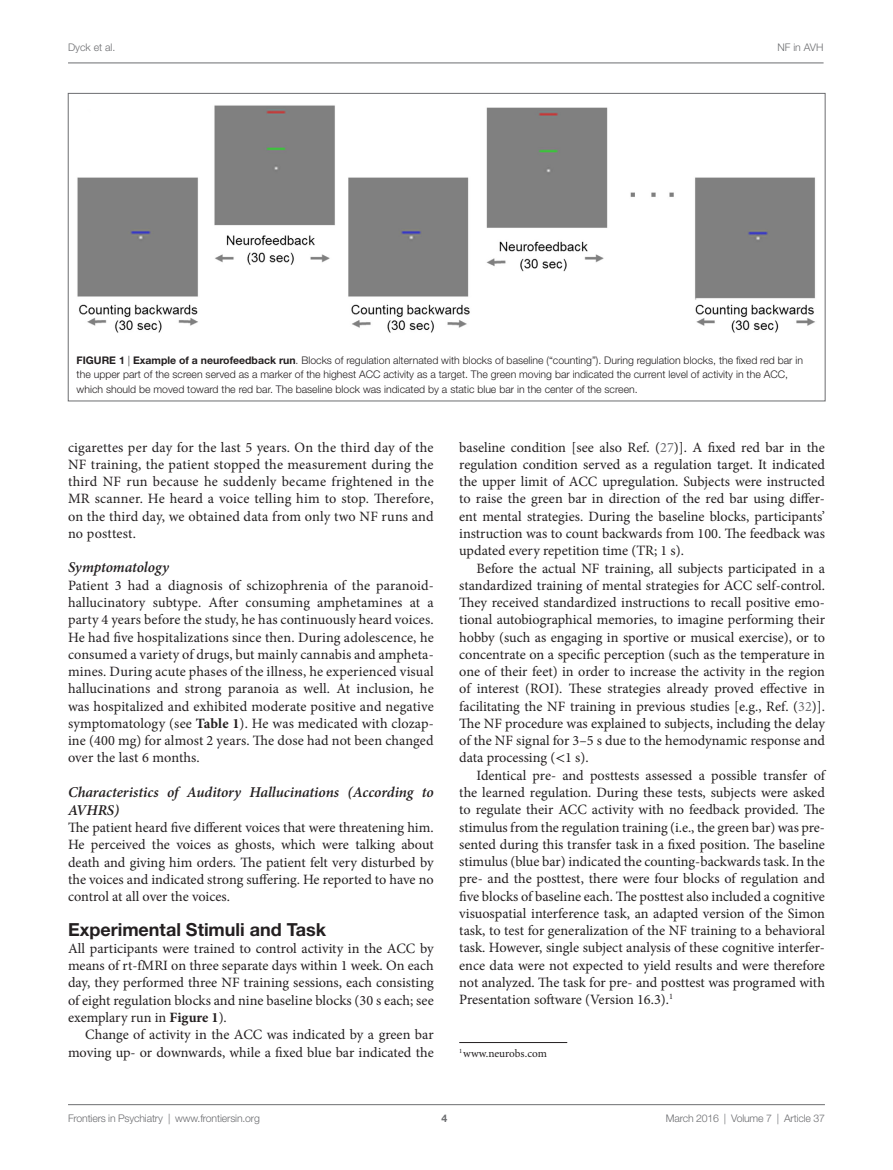
<style>
.page{position:relative;width:893px;height:1170px;background:#fff}
.page>*{position:absolute;margin:0;border:0;box-sizing:border-box;transform-origin:0 0}
.t1{font:700 18px "Helvetica Neue LT Std";color:#231f20}
.t2{font:italic 600 15px/18px "Minion Pro";letter-spacing:-.005em;color:#231f20}
.t3{font:14.25px/17.2px "Minion Pro";color:#231f20;text-align:justify}
.t4{font:11.25px "Minion Pro";color:#231f20}
.t5{font:300 10.5px/14.2px "Helvetica Neue LT Std";color:#231f20}
.t6{font:300 10.5px "Helvetica Neue LT Std";letter-spacing:-.015em;color:#6c6d70}
.t7{font:700 10.5px "Helvetica Neue LT Std";color:#6c6d70}
.s1{font-weight:700}
.s2{color:#6c6d70}
.s3{font-family:"STIX General"}
</style>
<div class="page">
<hr style="left:68px;top:1104px;width:757px;height:1px;background:#6c6d70">
<hr style="left:68px;top:63px;width:756px;height:1px;background:#6c6d70">
<hr style="left:459px;top:1042px;width:108px;height:1px;background:#231f20">
<img style="left:77px;top:105px;width:738px;height:228px">
<p class="t6" style="left:68px;top:41px;width:49px">Dyck et al.</p>
<p class="t6" style="left:777px;top:41px;width:48px">NF in AVH</p>
<p class="t5" style="left:77px;top:353px;width:728px"><span class="s1">FIGURE 1</span> | <span class="s1">Example of a neurofeedback run</span>. Blocks of regulation alternated with blocks of baseline (“counting”). During regulation blocks, the fixed red bar in the upper part of the screen served as a marker of the highest ACC activity as a target. The green moving bar indicated the current level of activity in the ACC, which should be moved toward the red bar. The baseline block was indicated by a static blue bar in the center of the screen.</p>
<p class="t3" style="left:68px;top:438px;width:367px">cigarettes per day for the last 5 years. On the third day of the NF training, the patient stopped the measurement during the third NF run because he suddenly became frightened in the MR scanner. He heard a voice telling him to stop. Therefore, on the third day, we obtained data from only two NF runs and no posttest.</p>
<p class="t2" style="left:68px;top:558px;width:102px">Symptomatology</p>
<p class="t3" style="left:68px;top:576px;width:367px">Patient 3 had a diagnosis of schizophrenia of the paranoid&shy;hallucinatory subtype. After consuming amphetamines at a party 4 years before the study, he has continuously heard voices.<br>He had five hospitalizations since then. During adolescence, he consumed a variety of drugs, but mainly cannabis and ampheta&shy;mines. During acute phases of the illness, he experienced visual hallucinations and strong paranoia as well. At inclusion, he was hospitalized and exhibited moderate positive and negative symptomatology (see <span class="s1">Table 1</span>). He was medicated with clozap&shy;ine (400 mg) for almost 2 years. The dose had not been changed over the last 6 months.</p>
<p class="t2" style="left:68px;top:782px;width:367px">Characteristics of Auditory Hallucinations (According to<br>AVHRS)</p>
<p class="t3" style="left:68px;top:819px;width:367px">The patient heard five different voices that were threatening him.<br>He perceived the voices as ghosts, which were talking about death and giving him orders. The patient felt very disturbed by the voices and indicated strong suffering. He reported to have no control at all over the voices.</p>
<p class="t1" style="left:68px;top:918px;width:260px">Experimental Stimuli and Task</p>
<p class="t3" style="left:68px;top:939px;width:367px">All participants were trained to control activity in the ACC by means of rt-fMRI on three separate days within 1 week. On each day, they performed three NF training sessions, each consisting of eight regulation blocks and nine baseline blocks (30 s each; see exemplary run in <span class="s1">Figure 1</span>).</p>
<p class="t3" style="left:68px;top:1026px;width:367px;text-align:right">Change of activity in the ACC was indicated by a green bar moving up- or downwards, while a fixed blue bar indicated the</p>
<p class="t3" style="left:459px;top:438px;width:367px">baseline condition [see also Ref. (<span class="s2">27</span>)]. A fixed red bar in the regulation condition served as a regulation target. It indicated the upper limit of ACC upregulation. Subjects were instructed to raise the green bar in direction of the red bar using differ&shy;ent mental strategies. During the baseline blocks, participants’ instruction was to count backwards from 100. The feedback was updated every repetition time (TR; 1 s).</p>
<p class="t3" style="left:459px;top:559px;width:367px;text-indent:17px">Before the actual NF training, all subjects participated in a standardized training of mental strategies for ACC self-control.<br>They received standardized instructions to recall positive emo&shy;tional autobiographical memories, to imagine performing their hobby (such as engaging in sportive or musical exercise), or to concentrate on a specific perception (such as the temperature in one of their feet) in order to increase the activity in the region of interest (ROI). These strategies already proved effective in facilitating the NF training in previous studies [e.g., Ref. (<span class="s2">32</span>)].<br>The NF procedure was explained to subjects, including the delay of the NF signal for 3–5 s due to the hemodynamic response and data processing (<span class="s3">&lt;</span>1 s).</p>
<p class="t3" style="left:459px;top:766px;width:367px;text-indent:17px">Identical pre- and posttests assessed a possible transfer of the learned regulation. During these tests, subjects were asked to regulate their ACC activity with no feedback provided. The stimulus from the regulation training (i.e., the green bar) was pre&shy;sented during this transfer task in a fixed position. The baseline stimulus (blue bar) indicated the counting-backwards task. In the pre- and the posttest, there were four blocks of regulation and five blocks of baseline each. The posttest also included a cognitive visuospatial interference task, an adapted version of the Simon task, to test for generalization of the NF training to a behavioral task. However, single subject analysis of these cognitive interfer&shy;ence data were not expected to yield results and were therefore not analyzed. The task for pre- and posttest was programed with Presentation software (Version 16.3).<sup>1</sup></p>
<p class="t4" style="left:459px;top:1045px;width:89px"><sup>1</sup>www.neurobs.com</p>
<p class="t6" style="left:68px;top:1111px;width:193px">Frontiers in Psychiatry | www.frontiersin.org</p>
<p class="t7" style="left:441px;top:1111px;width:7px">4</p>
<p class="t6" style="left:666px;top:1111px;width:161px">March 2016 | Volume 7 | Article 37</p>
</div>
